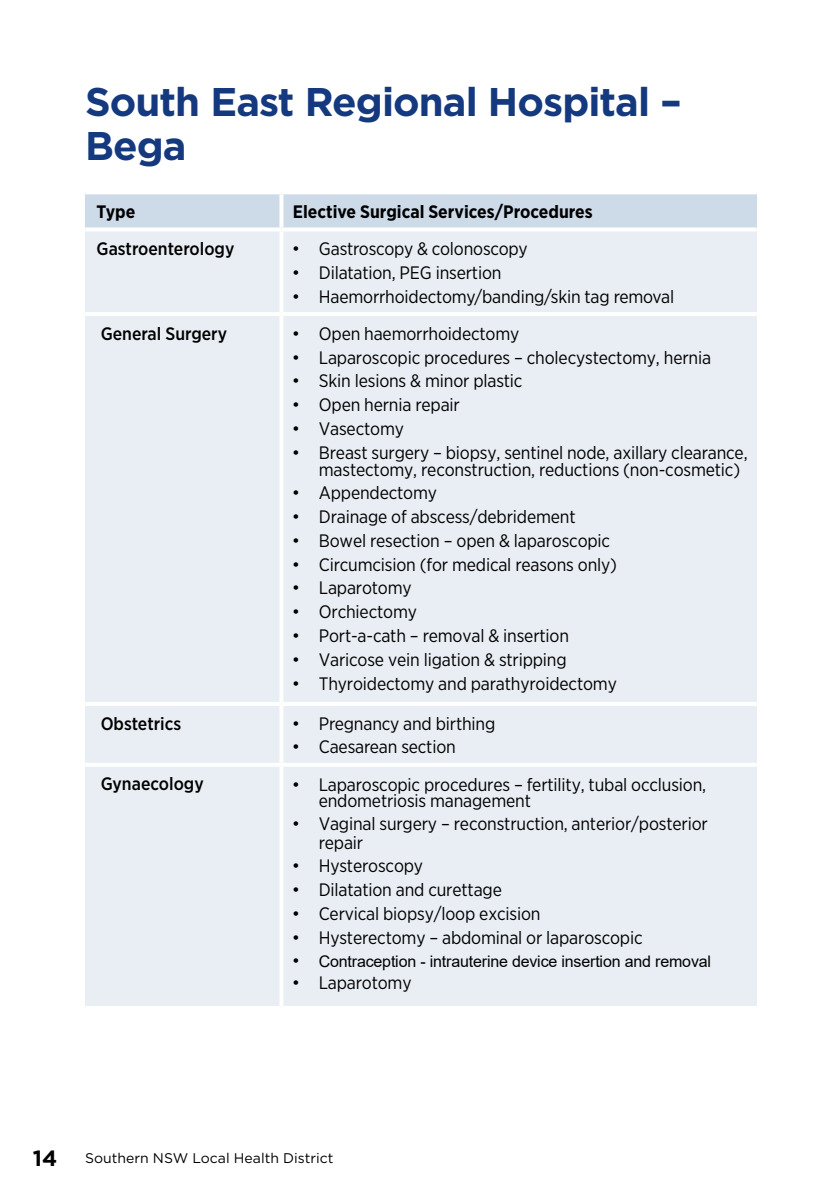
<style>
.page{position:relative;width:840px;height:1191px;background:#fff}
.page>*{position:absolute;margin:0;border:0;box-sizing:border-box;transform-origin:0 0}
.t1{font:700 40px "Gotham";letter-spacing:-.025em;color:#15397f}
.t2{font:700 22px "Gotham";color:#000}
.t3{font:18px/17px "Gotham Narrow";letter-spacing:-.01em;color:#000}
.t4{font:500 18px "Gotham Narrow";color:#000}
.t5{font:700 18px "Gotham Narrow";color:#000}
.t6{font:16px "Arial";letter-spacing:-.01em;color:#000}
.t7{font:14px "Gotham";color:#000}
.s1{font-family:"Arial"}
.s2{font-size:18px}
</style>
<div class="page">
<div style="left:281px;top:314px;width:475px;height:390px;background:#e9eef4"></div>
<div style="left:281px;top:764px;width:475px;height:244px;background:#e9eef4"></div>
<div style="left:85px;top:192px;width:196px;height:37px;background:#cddbe9"></div>
<div style="left:281px;top:192px;width:475px;height:37px;background:#cddbe9"></div>
<div style="left:85px;top:229px;width:196px;height:85px;background:#e9eef4"></div>
<div style="left:281px;top:229px;width:475px;height:85px;background:#e9eef4"></div>
<div style="left:85px;top:314px;width:196px;height:390px;background:#e9eef4"></div>
<div style="left:85px;top:704px;width:196px;height:60px;background:#e9eef4"></div>
<div style="left:281px;top:704px;width:475px;height:60px;background:#e9eef4"></div>
<div style="left:85px;top:764px;width:196px;height:244px;background:#e9eef4"></div>
<hr style="left:85px;top:190px;width:196px;height:4px;background:#fff">
<hr style="left:281px;top:190px;width:475px;height:4px;background:#fff">
<svg style="left:279px;top:194px;width:4px;height:33px"></svg>
<svg style="left:85px;top:227px;width:196px;height:4px"></svg>
<svg style="left:281px;top:227px;width:475px;height:4px;background:#f9fafc"></svg>
<hr style="left:279px;top:231px;width:4px;height:81px;background:#fff">
<hr style="left:85px;top:312px;width:196px;height:4px;background:#fff">
<hr style="left:281px;top:312px;width:475px;height:4px;background:#fff">
<hr style="left:279px;top:316px;width:4px;height:386px;background:#fff">
<hr style="left:85px;top:702px;width:196px;height:4px;background:#fff">
<hr style="left:281px;top:702px;width:475px;height:4px;background:#fff">
<hr style="left:279px;top:706px;width:4px;height:56px;background:#fff">
<svg style="left:85px;top:762px;width:196px;height:4px"></svg>
<svg style="left:281px;top:762px;width:475px;height:4px;fill:#fff"></svg>
<hr style="left:279px;top:766px;width:4px;height:240px;background:#fff">
<hr style="left:85px;top:1006px;width:196px;height:4px;background:#fff">
<hr style="left:281px;top:1006px;width:475px;height:4px;background:#fff">
<p class="t1" style="left:85px;top:75px;width:597px">South East Regional Hospital –</p>
<h2 class="t1" style="left:85px;top:119px;width:103px">Bega</h2>
<p class="t5" style="left:96px;top:200px;width:40px">Type</p>
<p class="t5" style="left:292px;top:200px;width:301px">Elective Surgical Services/Procedures</p>
<p class="t4" style="left:96px;top:237px;width:139px">Gastroenterology</p>
<p class="t3" style="left:292px;top:240px;width:236px"><span class="s1">•</span> Gastroscopy &amp; colonoscopy</p>
<p class="t3" style="left:292px;top:264px;width:210px"><span class="s1">•</span> Dilatation, PEG insertion</p>
<p class="t3" style="left:292px;top:287px;width:383px"><span class="s1">•</span> Haemorrhoidectomy/banding/skin tag removal</p>
<p class="t4" style="left:101px;top:322px;width:128px">General Surgery</p>
<p class="t3" style="left:292px;top:325px;width:228px"><span class="s1">•</span> Open haemorrhoidectomy</p>
<p class="t3" style="left:292px;top:348px;width:419px"><span class="s1">•</span> Laparoscopic procedures – cholecystectomy, hernia</p>
<p class="t3" style="left:292px;top:372px;width:231px"><span class="s1">•</span> Skin lesions &amp; minor plastic</p>
<p class="t3" style="left:292px;top:396px;width:168px"><span class="s1">•</span> Open hernia repair</p>
<p class="t3" style="left:292px;top:420px;width:113px"><span class="s1">•</span> Vasectomy</p>
<p class="t3" style="left:318px;top:443px;width:430px;text-indent:-26px"><span class="s1">•</span> Breast surgery – biopsy, sentinel node, axillary clearance, mastectomy, reconstruction, reductions (non-cosmetic)</p>
<p class="t3" style="left:292px;top:484px;width:146px"><span class="s1">•</span> Appendectomy</p>
<p class="t3" style="left:292px;top:508px;width:284px"><span class="s1">•</span> Drainage of abscess/debridement</p>
<p class="t3" style="left:292px;top:532px;width:319px"><span class="s1">•</span> Bowel resection – open &amp; laparoscopic</p>
<p class="t3" style="left:292px;top:555px;width:325px"><span class="s1">•</span> Circumcision (for medical reasons only)</p>
<p class="t3" style="left:292px;top:579px;width:120px"><span class="s1">•</span> Laparotomy</p>
<p class="t3" style="left:292px;top:603px;width:126px"><span class="s1">•</span> Orchiectomy</p>
<p class="t3" style="left:292px;top:627px;width:277px"><span class="s1">•</span> Port-a-cath – removal &amp; insertion</p>
<p class="t3" style="left:292px;top:650px;width:275px"><span class="s1">•</span> Varicose vein ligation &amp; stripping</p>
<p class="t3" style="left:292px;top:674px;width:325px"><span class="s1">•</span> Thyroidectomy and parathyroidectomy</p>
<p class="t4" style="left:101px;top:711px;width:82px">Obstetrics</p>
<p class="t3" style="left:292px;top:714px;width:204px"><span class="s1">•</span> Pregnancy and birthing</p>
<p class="t3" style="left:292px;top:738px;width:164px"><span class="s1">•</span> Caesarean section</p>
<p class="t4" style="left:101px;top:772px;width:104px">Gynaecology</p>
<p class="t3" style="left:318px;top:776px;width:389px;line-height:15.6px;text-indent:-26px"><span class="s1">•</span> Laparoscopic procedures – fertility, tubal occlusion, endometriosis management</p>
<p class="t3" style="left:318px;top:814px;width:390px;line-height:18.4px;text-indent:-26px"><span class="s1">•</span> Vaginal surgery – reconstruction, anterior/posterior repair</p>
<p class="t3" style="left:292px;top:857px;width:132px"><span class="s1">•</span> Hysteroscopy</p>
<p class="t3" style="left:292px;top:881px;width:210px"><span class="s1">•</span> Dilatation and curettage</p>
<p class="t3" style="left:292px;top:905px;width:249px"><span class="s1">•</span> Cervical biopsy/loop excision</p>
<p class="t3" style="left:292px;top:928px;width:351px"><span class="s1">•</span> Hysterectomy – abdominal or laparoscopic</p>
<p class="t6" style="left:292px;top:950px;width:419px"><span class="s2">•</span> Contraception - intrauterine device insertion and removal</p>
<p class="t3" style="left:292px;top:974px;width:120px"><span class="s1">•</span> Laparotomy</p>
<p class="t2" style="left:33px;top:1143px;width:26px">14</p>
<p class="t7" style="left:85px;top:1149px;width:249px">Southern NSW Local Health District</p>
</div>
